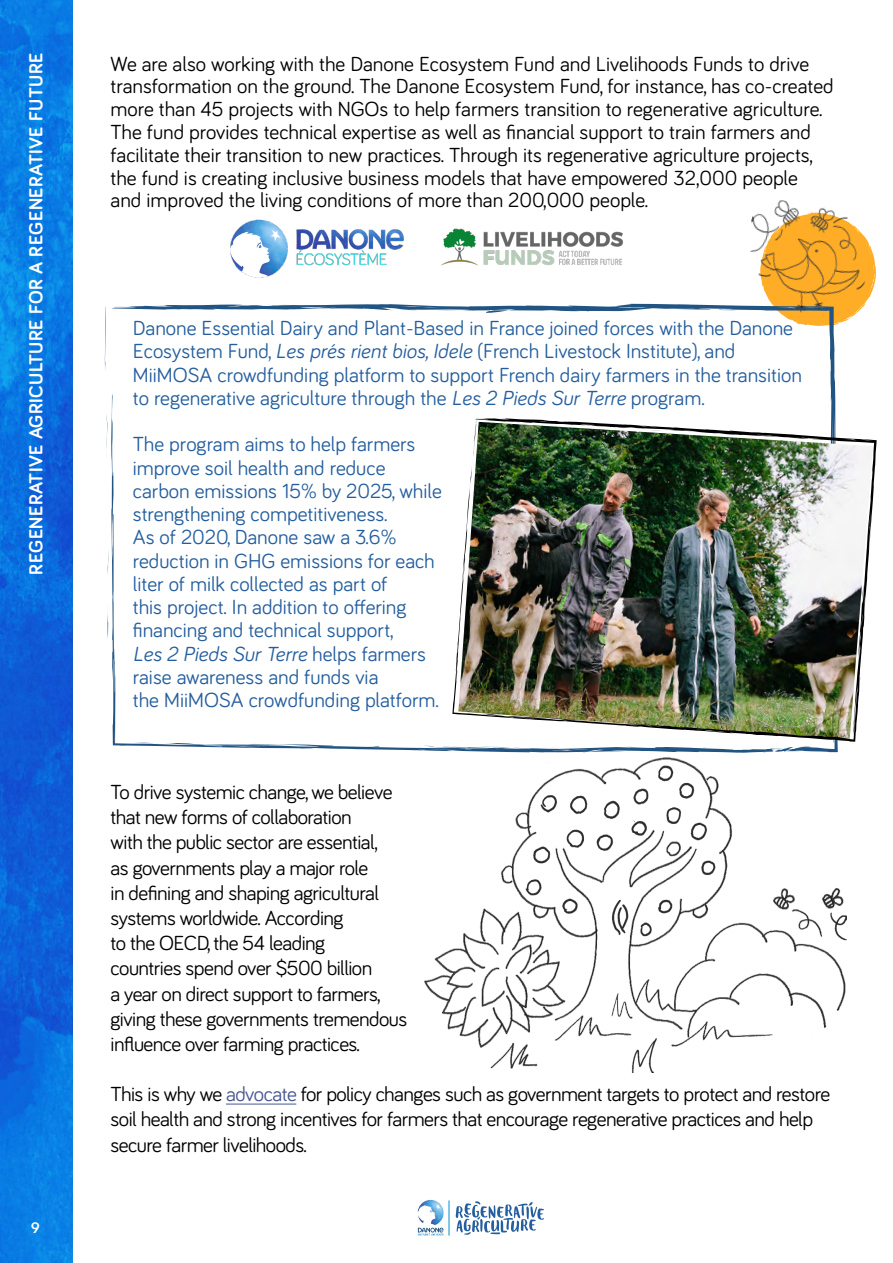
<style>
.page{position:relative;width:893px;height:1263px;background:#fff}
.page>*{position:absolute;margin:0;border:0;box-sizing:border-box;transform-origin:0 0}
.t1{font:21px/23.2px "Bariol";color:#245e9e}
.t2{font:21px/25.2px "Bariol";letter-spacing:-.025em;color:#000}
.t3{font:21px/22.8px "Bariol";color:#000}
.t4{font:700 19.5px "Bariol";letter-spacing:.02em;color:#fff}
.t5{font:600 15px "Avenir Next";color:#fff}
.s1{font-style:italic}
.s2{color:#465792}
</style>
<div class="page">
<img style="left:0;top:0;width:72px;height:1263px">
<hr style="left:449px;top:1200px;width:1px;height:35px;background:#008fd1">
<svg style="left:417px;top:1199px;width:27px;height:27px"></svg>
<svg style="left:418px;top:1228px;width:25px;height:8px"></svg>
<svg style="left:422px;top:1200px;width:8px;height:3px"></svg>
<svg style="left:456px;top:1201px;width:88px;height:34px"></svg>
<svg style="left:104px;top:306px;width:2px;height:64px"></svg>
<svg style="left:111px;top:303px;width:729px;height:455px"></svg>
<svg style="left:106px;top:415px;width:2px;height:42px"></svg>
<svg style="left:107px;top:551px;width:2px;height:23px"></svg>
<svg style="left:107px;top:607px;width:2px;height:31px"></svg>
<svg style="left:293px;top:744px;width:24px;height:1px"></svg>
<svg style="left:366px;top:746px;width:14px;height:1px"></svg>
<svg style="left:423px;top:745px;width:12px;height:2px"></svg>
<svg style="left:478px;top:746px;width:26px;height:1px"></svg>
<svg style="left:550px;top:748px;width:20px;height:1px"></svg>
<svg style="left:434px;top:310px;width:27px;height:1px"></svg>
<img style="left:424px;top:758px;width:423px;height:314px">
<hr style="left:226px;top:1104px;width:70px;height:1px;background:#465792">
<img style="left:738px;top:200px;width:137px;height:122px">
<img style="left:451px;top:417px;width:426px;height:325px">
<svg style="left:851px;top:648px;width:11px;height:6px"></svg>
<svg style="left:470px;top:418px;width:7px;height:64px"></svg>
<svg style="left:556px;top:692px;width:12px;height:1px"></svg>
<svg style="left:587px;top:695px;width:13px;height:3px"></svg>
<svg style="left:650px;top:430px;width:13px;height:1px"></svg>
<img style="left:230px;top:219px;width:174px;height:59px">
<img style="left:441px;top:228px;width:182px;height:38px">
<img style="left:757px;top:688px;width:56px;height:44px">
<p class="t4" style="left:23px;top:575px;width:523px;rotate:-90deg">REGENERATIVE AGRICULTURE FOR A REGENERATIVE FUTURE</p>
<p class="t5" style="left:31px;top:1214px;width:11px">9</p>
<p class="t3" style="left:111px;top:51px;width:725px">We are also working with the Danone Ecosystem Fund and Livelihoods Funds to drive transformation on the ground. The Danone Ecosystem Fund, for instance, has co-created more than 45 projects with NGOs to help farmers transition to regenerative agriculture.<br>The fund provides technical expertise as well as financial support to train farmers and facilitate their transition to new practices. Through its regenerative agriculture projects, the fund is creating inclusive business models that have empowered 32,000 people and improved the living conditions of more than 200,000 people.</p>
<p class="t1" style="left:133px;top:315px;width:671px">Danone Essential Dairy and Plant-Based in France joined forces with the Danone Ecosystem Fund, <span class="s1">Les prés rient bios, Idele</span> (French Livestock Institute), and MiiMOSA crowdfunding platform to support French dairy farmers in the transition to regenerative agriculture through the <span class="s1">Les 2 Pieds Sur Terre</span> program.</p>
<p class="t1" style="left:133px;top:432px;width:310px">The program aims to help farmers improve soil health and reduce carbon emissions 15% by 2025, while strengthening competitiveness.<br>As of 2020, Danone saw a 3.6% reduction in GHG emissions for each liter of milk collected as part of<br>this project. In addition to offering financing and technical support,<br><span class="s1">Les 2 Pieds Sur Terre</span> helps farmers raise awareness and funds via<br>the MiiMOSA crowdfunding platform.</p>
<p class="t2" style="left:111px;top:778px;width:298px">To drive systemic change, we believe that new forms of collaboration<br>with the public sector are essential,<br>as governments play a major role<br>in defining and shaping agricultural systems worldwide. According<br>to the OECD, the 54 leading<br>countries spend over $500 billion<br>a year on direct support to farmers, giving these governments tremendous influence over farming practices.</p>
<p class="t2" style="left:111px;top:1080px;width:721px">This is why we <span class="s2">advocate</span> for policy changes such as government targets to protect and restore soil health and strong incentives for farmers that encourage regenerative practices and help secure farmer livelihoods.</p>
</div>
